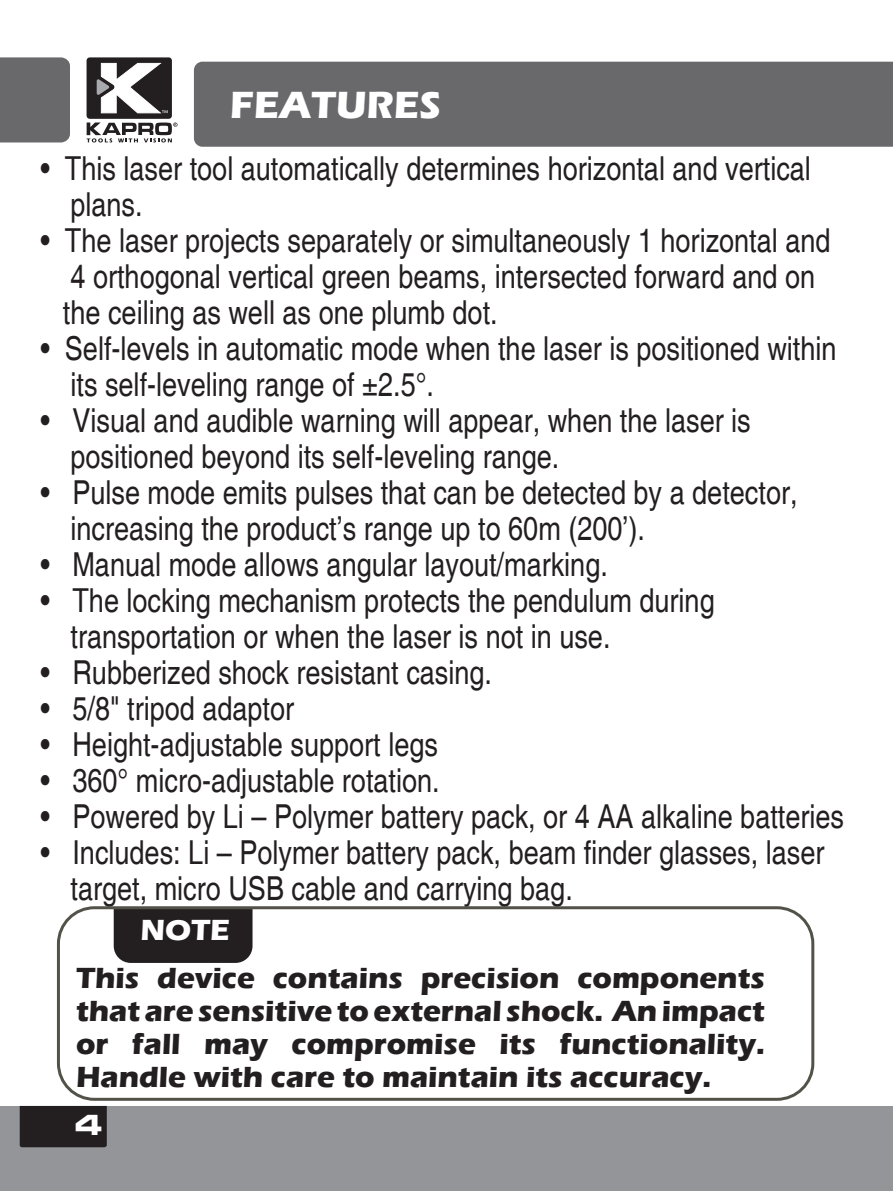
<style>
.page{position:relative;width:893px;height:1191px;background:#fff}
.page>*{position:absolute;margin:0;border:0;box-sizing:border-box;transform-origin:0 0}
.t1{font:700 39px "Eras ITC";color:#fff}
.t2{font:condensed 33px/36px "Helvetica";color:#231f20}
.t3{font:700 30px/33px "Eras ITC";color:#231f20;text-align:justify}
.t4{font:700 30px "Eras ITC";color:#fff}
.t5{font:30px "Microgramma D Bold Exte";color:#fff}
</style>
<div class="page">
<div style="left:87px;top:57px;width:85px;height:62px;background:#231f20;border-radius:3px"></div>
<svg style="left:87px;top:122px;width:90px;height:20px"></svg>
<svg style="left:97px;top:63px;width:71px;height:50px"></svg>
<div style="left:0;top:57px;width:70px;height:85px;background:#69696c"></div>
<div style="left:194px;top:62px;width:699px;height:85px;background:#69696c"></div>
<div style="left:0;top:1106px;width:893px;height:85px;background:#939598"></div>
<div style="left:20px;top:1106px;width:87px;height:41px;background:#231f20"></div>
<div style="left:114px;top:910px;width:139px;height:53px;background:#231f20"></div>
<div style="left:57px;top:906px;width:757px;height:194px;border:3px solid #535249;border-radius:36px"></div>
<p class="t1" style="left:230px;top:82px;width:213px">FEATURES</p>
<p class="t2" style="left:70px;top:150px;width:742px;text-indent:-30px">• This laser tool automatically determines horizontal and vertical plans.</p>
<p class="t2" style="left:63px;top:222px;width:769px;text-indent:-23px">• The laser projects separately or simultaneously 1 horizontal and<br>4 orthogonal vertical green beams, intersected forward and on the ceiling as well as one plumb dot.</p>
<p class="t2" style="left:70px;top:330px;width:767px;text-indent:-30px">• Self-levels in automatic mode when the laser is positioned within its self-leveling range of ±2.5°.</p>
<p class="t2" style="left:70px;top:402px;width:682px;text-indent:-30px">• Visual and audible warning will appear, when the laser is positioned beyond its self-leveling range.</p>
<p class="t2" style="left:70px;top:474px;width:729px;text-indent:-30px">• Pulse mode emits pulses that can be detected by a detector, increasing the product’s range up to 60m (200’).</p>
<p class="t2" style="left:40px;top:546px;width:569px">• Manual mode allows angular layout/marking.</p>
<p class="t2" style="left:70px;top:582px;width:646px;text-indent:-30px">• The locking mechanism protects the pendulum during transportation or when the laser is not in use.</p>
<p class="t2" style="left:40px;top:654px;width:453px">• Rubberized shock resistant casing.</p>
<p class="t2" style="left:40px;top:690px;width:255px">• 5/8" tripod adaptor</p>
<p class="t2" style="left:40px;top:726px;width:399px">• Height-adjustable support legs</p>
<p class="t2" style="left:40px;top:762px;width:401px">• 360° micro-adjustable rotation.</p>
<p class="t2" style="left:40px;top:798px;width:805px">• Powered by Li – Polymer battery pack, or 4 AA alkaline batteries</p>
<p class="t2" style="left:70px;top:834px;width:755px;text-indent:-30px">• Includes: Li – Polymer battery pack, beam finder glasses, laser target, micro USB cable and carrying bag.</p>
<p class="t4" style="left:141px;top:912px;width:91px">NOTE</p>
<p class="t3" style="left:76px;top:961px;width:690px">This device contains precision components that are sensitive to external shock. An impact or fall may compromise its functionality.<br>Handle with care to maintain its accuracy.</p>
<p class="t5" style="left:75px;top:1104px;width:29px">4</p>
</div>
